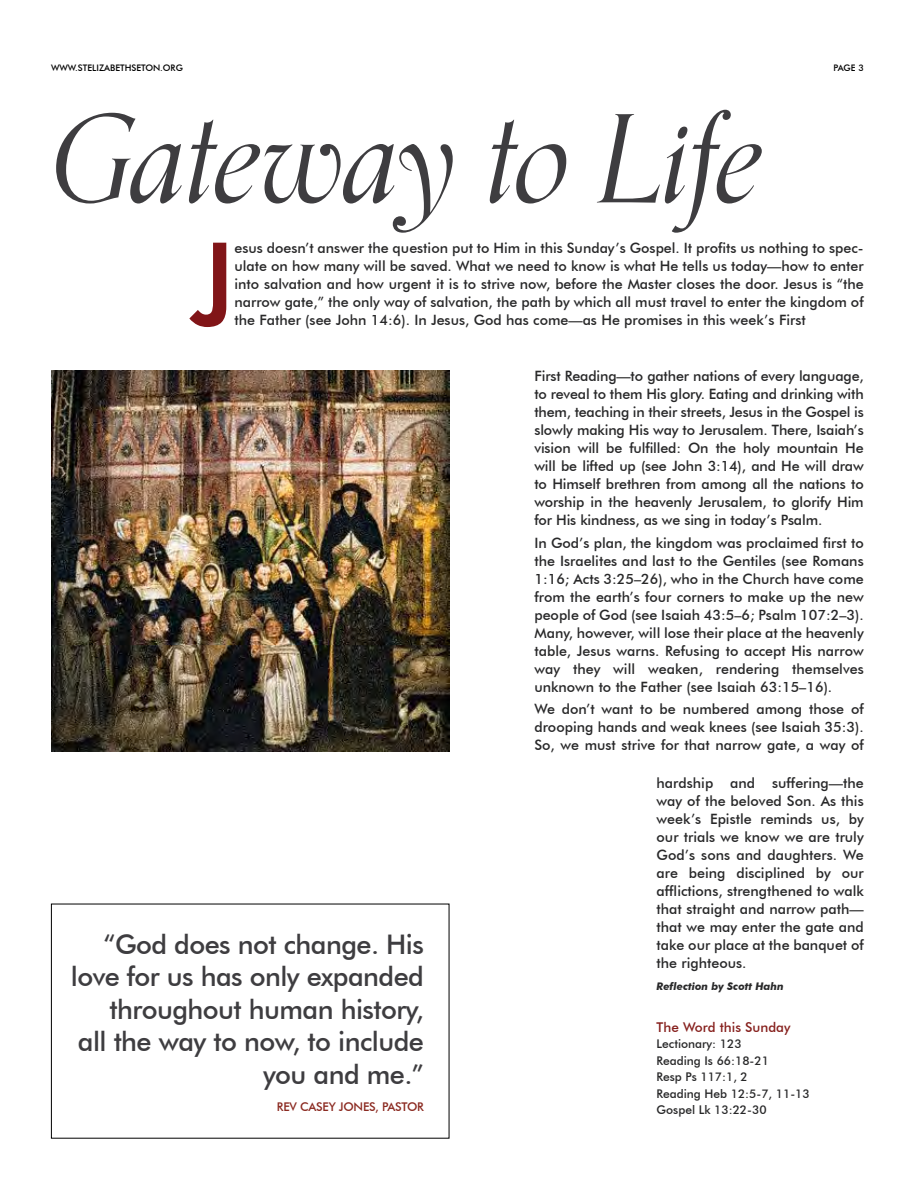
<style>
.page{position:relative;width:918px;height:1188px;background:#fff}
.page>*{position:absolute;margin:0;border:0;box-sizing:border-box;transform-origin:0 0}
.t1{font:italic 121.5px "Orpheus Pro";letter-spacing:-.015em;color:#3e3d40}
.t2{font:500 114.9px "Futura BT";color:#811518}
.t3{font:500 27px/32.4px "Futura BT";letter-spacing:-.02em;color:#3e3d40;text-align:right}
.t4{font:500 14.25px/18px "Futura BT";color:#282829;text-align:justify}
.t5{font:500 13.5px "Futura BT";color:#86201d}
.t6{font:500 12px/16.5px "Futura BT";color:#282829}
.t7{font:500 12px "Futura BT";letter-spacing:-.02em;color:#8b2a21}
.t8{font:italic 700 10.5px "Futura BT";color:#282829}
.t9{font:500 9px "Futura BT";color:#000}
</style>
<div class="page">
<img style="left:51px;top:371px;width:398px;height:380px">
<p class="t9" style="left:51px;top:62px;width:133px">WWW.STELIZABETHSETON.ORG</p>
<p class="t9" style="left:834px;top:62px;width:32px">PAGE 3</p>
<h1 class="t1" style="left:51px;top:64px;width:713px">Gateway to Life</h1>
<h2 class="t2" style="left:189px;top:214px;width:47px">J</h2>
<p class="t4" style="left:234px;top:239px;width:631px">esus doesn’t answer the question put to Him in this Sunday’s Gospel. It profits us nothing to spec&shy;ulate on how many will be saved. What we need to know is what He tells us today—how to enter into salvation and how urgent it is to strive now, before the Master closes the door. Jesus is “the narrow gate,” the only way of salvation, the path by which all must travel to enter the kingdom of the Father (see John 14:6). In Jesus, God has come—as He promises in this week’s First</p>
<h3 class="t3" style="left:71px;top:928px;width:355px">“God does not change. His love for us has only expanded throughout human history,<br>all the way to now, to include you and me.”</h3>
<p class="t7" style="left:277px;top:1099px;width:148px">REV CASEY JONES, PASTOR</p>
<p class="t4" style="left:534px;top:367px;width:331px">First Reading—to gather nations of every language, to reveal to them His glory. Eating and drinking with them, teaching in their streets, Jesus in the Gospel is slowly making His way to Jerusalem. There, Isaiah’s vision will be fulfilled: On the holy mountain He will be lifted up (see John 3:14), and He will draw to Himself brethren from among all the nations to worship in the heavenly Jerusalem, to glorify Him for His kindness, as we sing in today’s Psalm.</p>
<p class="t4" style="left:534px;top:533px;width:331px">In God’s plan, the kingdom was proclaimed first to the Israelites and last to the Gentiles (see Romans 1:16; Acts 3:25–26), who in the Church have come from the earth’s four corners to make up the new people of God (see Isaiah 43:5–6; Psalm 107:2–3).<br>Many, however, will lose their place at the heavenly table, Jesus warns. Refusing to accept His narrow way they will weaken, rendering themselves unknown to the Father (see Isaiah 63:15–16).</p>
<p class="t4" style="left:534px;top:700px;width:331px">We don’t want to be numbered among those of drooping hands and weak knees (see Isaiah 35:3).<br>So, we must strive for that narrow gate, a way of</p>
<p class="t4" style="left:657px;top:774px;width:209px">hardship and suffering—the way of the beloved Son. As this week’s Epistle reminds us, by our trials we know we are truly God’s sons and daughters. We are being disciplined by our afflictions, strengthened to walk that straight and narrow path— that we may enter the gate and take our place at the banquet of the righteous.</p>
<p class="t8" style="left:657px;top:980px;width:129px">Reflection by Scott Hahn</p>
<p class="t5" style="left:657px;top:1019px;width:135px">The Word this Sunday</p>
<p class="t6" style="left:657px;top:1035px;width:155px">Lectionary: 123<br>Reading Is 66:18-21<br>Resp Ps 117:1, 2<br>Reading Heb 12:5-7, 11-13<br>Gospel Lk 13:22-30</p>
</div>
